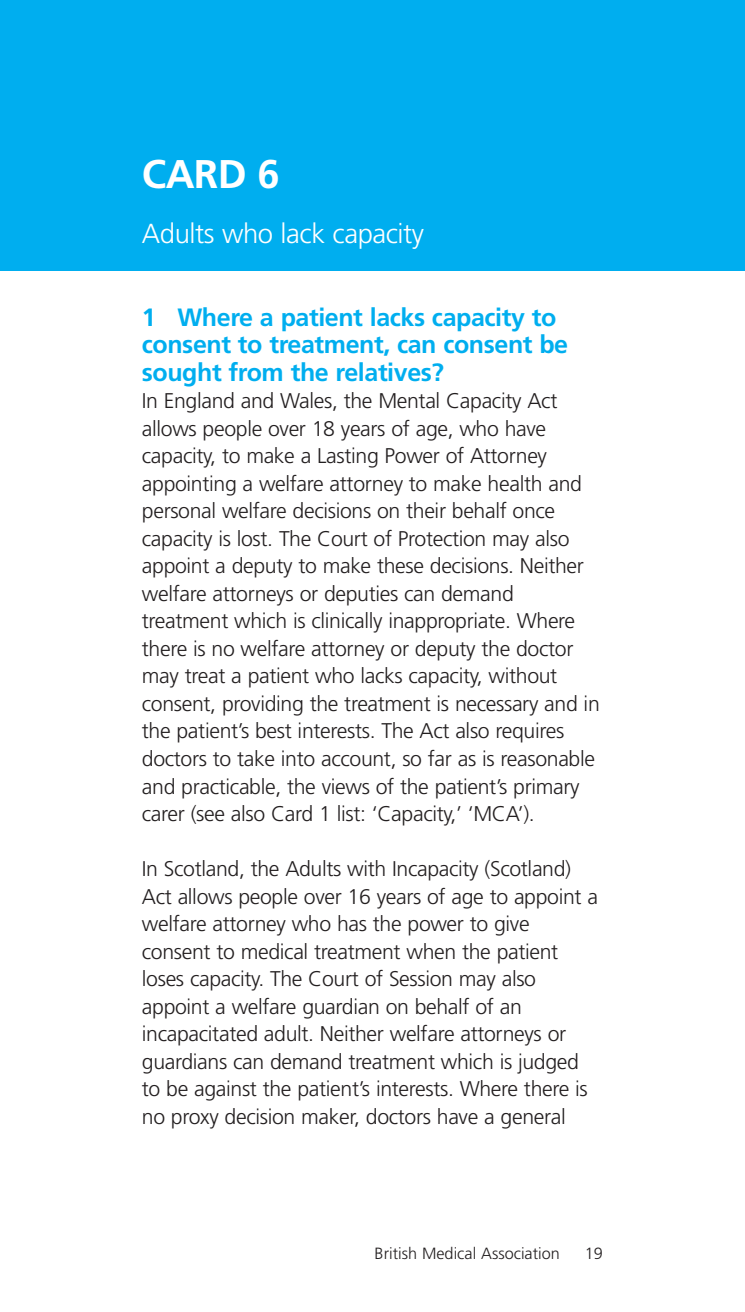
<style>
.page{position:relative;width:745px;height:1312px;background:#fff}
.page>*{position:absolute;margin:0;border:0;box-sizing:border-box;transform-origin:0 0}
.t1{font:700 40px "Frutiger";color:#fff}
.t2{font:300 27.5px "Frutiger";letter-spacing:-.015em;color:#fff}
.t3{font:700 25px/27.5px "Frutiger";letter-spacing:-.015em;color:#00aeef}
.t4{font:300 21.25px/27.5px "Frutiger";letter-spacing:-.015em;color:#231f20}
.t5{font:300 16.25px "Frutiger";color:#231f20}
</style>
<div class="page">
<div style="left:0;top:0;width:744px;height:270px;background:#00aeef"></div>
<h1 class="t1" style="left:142px;top:158px;width:139px">CARD 6</h1>
<p class="t2" style="left:142px;top:222px;width:283px">Adults who lack capacity</p>
<p class="t3" style="left:142px;top:305px;width:427px">1 Where a patient lacks capacity to consent to treatment, can consent be sought from the relatives?</p>
<p class="t4" style="left:142px;top:388px;width:459px">In England and Wales, the Mental Capacity Act allows people over 18 years of age, who have capacity, to make a Lasting Power of Attorney appointing a welfare attorney to make health and personal welfare decisions on their behalf once capacity is lost. The Court of Protection may also appoint a deputy to make these decisions. Neither welfare attorneys or deputies can demand treatment which is clinically inappropriate. Where there is no welfare attorney or deputy the doctor may treat a patient who lacks capacity, without consent, providing the treatment is necessary and in the patient’s best interests. The Act also requires doctors to take into account, so far as is reasonable and practicable, the views of the patient’s primary carer (see also Card 1 list: ‘Capacity,’ ‘MCA’).</p>
<p class="t4" style="left:142px;top:856px;width:457px">In Scotland, the Adults with Incapacity (Scotland)<br>Act allows people over 16 years of age to appoint a welfare attorney who has the power to give consent to medical treatment when the patient loses capacity. The Court of Session may also appoint a welfare guardian on behalf of an incapacitated adult. Neither welfare attorneys or guardians can demand treatment which is judged to be against the patient’s interests. Where there is no proxy decision maker, doctors have a general</p>
<p class="t5" style="left:374px;top:1246px;width:187px">British Medical Association</p>
<p class="t5" style="left:584px;top:1246px;width:20px">19</p>
</div>
